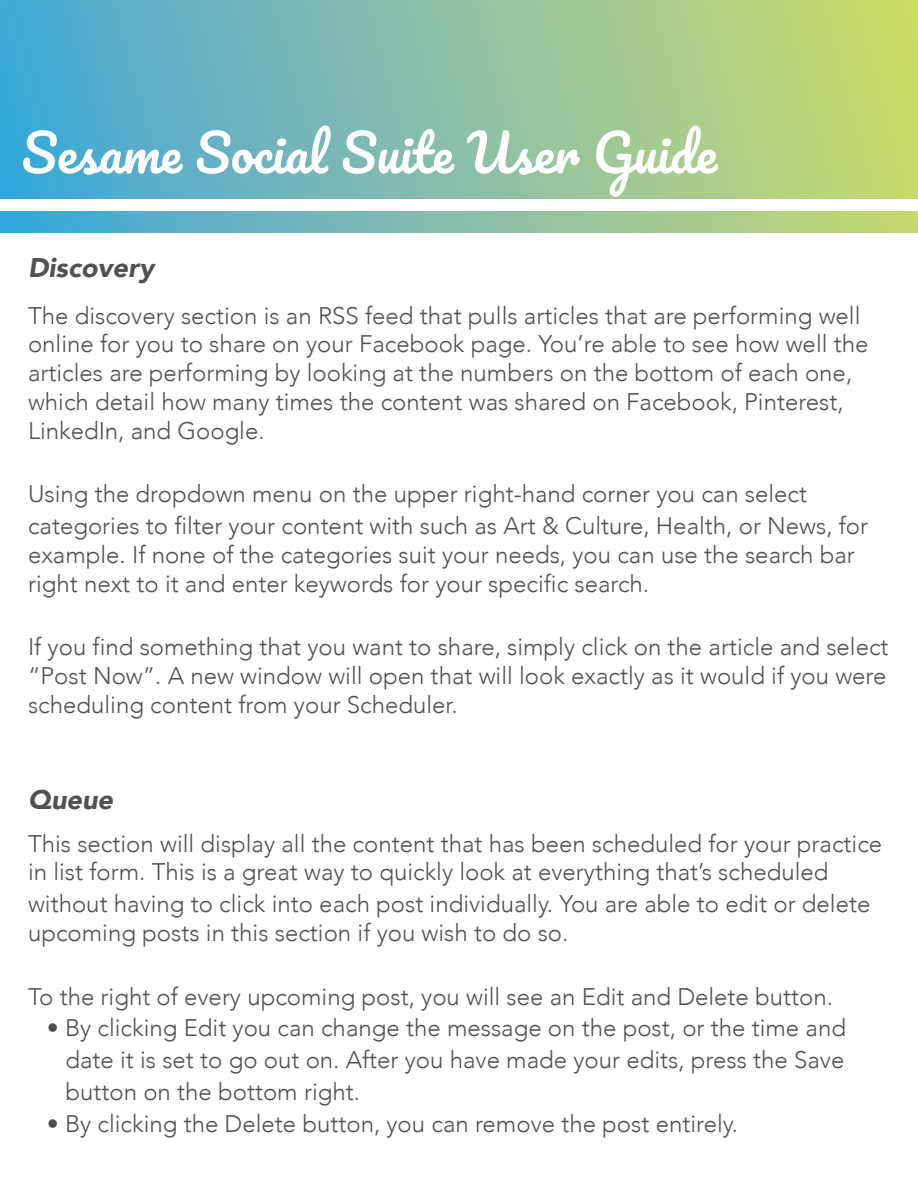
<style>
.page{position:relative;width:918px;height:1188px;background:#fff}
.page>*{position:absolute;margin:0;border:0;box-sizing:border-box;transform-origin:0 0}
.t1{font:51px "Pacifico";color:#fff}
.t2{font:italic 900 27px "Avenir";color:#515151}
.t3{font:300 24px/28.8px "Avenir";color:#515151}
</style>
<div class="page">
<svg style="left:0;top:0;width:918px;height:233px;background:#89c0a5"></svg>
<div style="left:0;top:200px;width:918px;height:11px;background:#fff"></div>
<h1 class="t1" style="left:21px;top:126px;width:696px">Sesame Social Suite User Guide</h1>
<p class="t2" style="left:28px;top:246px;width:128px">Discovery</p>
<p class="t3" style="left:28px;top:301px;width:842px">The discovery section is an RSS feed that pulls articles that are performing well online for you to share on your Facebook page. You’re able to see how well the articles are performing by looking at the numbers on the bottom of each one, which detail how many times the content was shared on Facebook, Pinterest, LinkedIn, and Google.</p>
<p class="t3" style="left:28px;top:478px;width:842px;line-height:31.8px">Using the dropdown menu on the upper right-hand corner you can select categories to filter your content with such as Art &amp; Culture, Health, or News, for</p>
<p class="t3" style="left:28px;top:540px;width:828px">example. If none of the categories suit your needs, you can use the search bar right next to it and enter keywords for your specific search.</p>
<p class="t3" style="left:28px;top:633px;width:862px;text-align:justify">If you find something that you want to share, simply click on the article and select “Post Now”. A new window will open that will look exactly as it would if you were scheduling content from your Scheduler.</p>
<p class="t2" style="left:28px;top:777px;width:86px">Queue</p>
<p class="t3" style="left:28px;top:829px;width:856px">This section will display all the content that has been scheduled for your practice in list form. This is a great way to quickly look at everything that’s scheduled</p>
<p class="t3" style="left:28px;top:890px;width:844px">without having to click into each post individually. You are able to edit or delete upcoming posts in this section if you wish to do so.</p>
<p class="t3" style="left:28px;top:982px;width:807px">To the right of every upcoming post, you will see an Edit and Delete button.</p>
<p class="t3" style="left:65px;top:1012px;width:782px;line-height:31.8px;text-align:justify;text-indent:-19px">• By clicking Edit you can change the message on the post, or the time and date it is set to go out on. After you have made your edits, press the Save button on the bottom right.</p>
<p class="t3" style="left:47px;top:1109px;width:693px">• By clicking the Delete button, you can remove the post entirely.</p>
</div>
